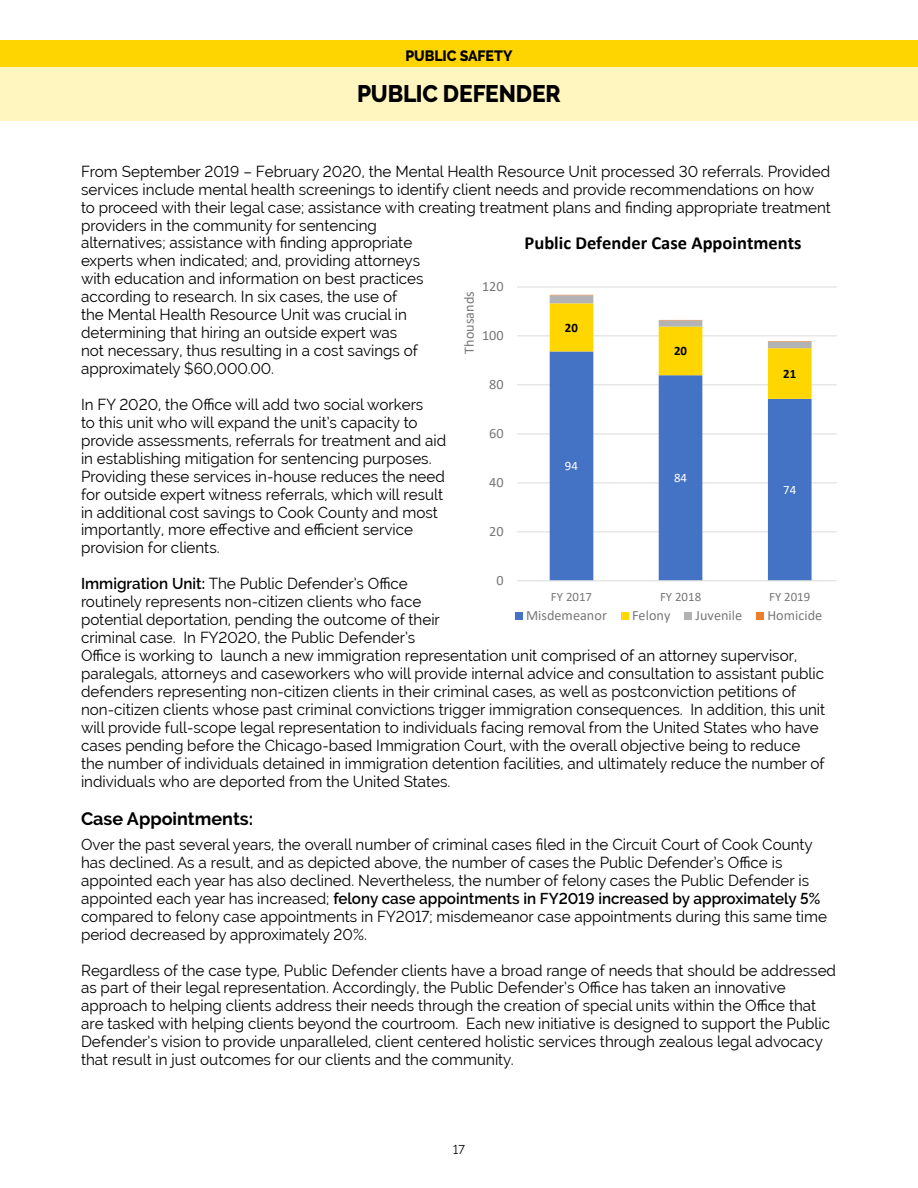
<style>
.page{position:relative;width:918px;height:1188px;background:#fff}
.page>*{position:absolute;margin:0;border:0;box-sizing:border-box;transform-origin:0 0}
.t1{font:800 23.85px "Raleway";letter-spacing:-.005em;color:#000;scale:.95 1}
.t2{font:700 18.45px "Calibri";color:#000}
.t3{font:700 18px "Raleway";color:#000}
.t4{font:15.75px/18px "Raleway";color:#000}
.t5{font:800 15px "Raleway";letter-spacing:-.005em;color:#000;scale:.95 1}
.t6{font:14.25px "Calibri";letter-spacing:.005em;color:#77787b}
.t7{font:12.9px "Calibri";color:#77787b}
.t8{font:12.9px "Calibri";color:#fff}
.t9{font:700 12.9px "Calibri";color:#000}
.t10{font:12.75px "Raleway";color:#000}
.s1{font-weight:600}
</style>
<div class="page">
<div style="left:0;top:40px;width:918px;height:82px;background:#fff5bf"></div>
<svg style="left:515px;top:286px;width:322px;height:334px"></svg>
<div style="left:0;top:40px;width:918px;height:28px;background:#fed500"></div>
<p class="t5" style="left:405px;top:47px;width:114px">PUBLIC SAFETY</p>
<h1 class="t1" style="left:357px;top:80px;width:216px">PUBLIC DEFENDER</h1>
<p class="t4" style="left:81px;top:162px;width:751px">From September 2019 – February 2020, the Mental Health Resource Unit processed 30 referrals. Provided services include mental health screenings to identify client needs and provide recommendations on how to proceed with their legal case; assistance with creating treatment plans and finding appropriate treatment providers in the community for sentencing<br>alternatives; assistance with finding appropriate<br>experts when indicated; and, providing attorneys<br>with education and information on best practices<br>according to research. In six cases, the use of<br>the Mental Health Resource Unit was crucial in<br>determining that hiring an outside expert was<br>not necessary, thus resulting in a cost savings of<br>approximately $60,000.00.</p>
<p class="t4" style="left:81px;top:395px;width:367px">In FY 2020, the Office will add two social workers<br>to this unit who will expand the unit’s capacity to provide assessments, referrals for treatment and aid in establishing mitigation for sentencing purposes.<br>Providing these services in-house reduces the need for outside expert witness referrals, which will result in additional cost savings to Cook County and most importantly, more effective and efficient service provision for clients.</p>
<p class="t4" style="left:81px;top:575px;width:746px"><span class="s1">Immigration Unit:</span> The Public Defender’s Office<br>routinely represents non-citizen clients who face<br>potential deportation, pending the outcome of their<br>criminal case. In FY2020, the Public Defender’s<br>Office is working to launch a new immigration representation unit comprised of an attorney supervisor, paralegals, attorneys and caseworkers who will provide internal advice and consultation to assistant public defenders representing non-citizen clients in their criminal cases, as well as postconviction petitions of non-citizen clients whose past criminal convictions trigger immigration consequences. In addition, this unit will provide full-scope legal representation to individuals facing removal from the United States who have cases pending before the Chicago-based Immigration Court, with the overall objective being to reduce the number of individuals detained in immigration detention facilities, and ultimately reduce the number of individuals who are deported from the United States.</p>
<p class="t3" style="left:81px;top:809px;width:174px">Case Appointments:</p>
<p class="t4" style="left:81px;top:835px;width:748px">Over the past several years, the overall number of criminal cases filed in the Circuit Court of Cook County has declined. As a result, and as depicted above, the number of cases the Public Defender’s Office is appointed each year has also declined. Nevertheless, the number of felony cases the Public Defender is appointed each year has increased; <span class="s1">felony case appointments in FY2019 increased by approximately 5% </span>compared to felony case appointments in FY2017; misdemeanor case appointments during this same time period decreased by approximately 20%.</p>
<p class="t4" style="left:81px;top:961px;width:757px">Regardless of the case type, Public Defender clients have a broad range of needs that should be addressed as part of their legal representation. Accordingly, the Public Defender’s Office has taken an innovative approach to helping clients address their needs through the creation of special units within the Office that are tasked with helping clients beyond the courtroom. Each new initiative is designed to support the Public Defender’s vision to provide unparalleled, client centered holistic services through zealous legal advocacy that result in just outcomes for our clients and the community.</p>
<p class="t2" style="left:525px;top:229px;width:279px">Public Defender Case Appointments</p>
<p class="t6" style="left:482px;top:276px;width:23px">120</p>
<p class="t6" style="left:459px;top:354px;width:64px;rotate:-90deg">Thousands</p>
<p class="t9" style="left:565px;top:318px;width:15px">20</p>
<p class="t6" style="left:482px;top:325px;width:23px">100</p>
<p class="t9" style="left:674px;top:342px;width:15px">20</p>
<p class="t9" style="left:783px;top:364px;width:15px">21</p>
<p class="t6" style="left:489px;top:374px;width:16px">80</p>
<p class="t6" style="left:489px;top:423px;width:16px">60</p>
<p class="t8" style="left:565px;top:457px;width:15px">94</p>
<p class="t8" style="left:674px;top:469px;width:15px">84</p>
<p class="t6" style="left:489px;top:472px;width:16px">40</p>
<p class="t8" style="left:783px;top:481px;width:15px">74</p>
<p class="t6" style="left:489px;top:521px;width:16px">20</p>
<p class="t6" style="left:496px;top:570px;width:9px">0</p>
<p class="t7" style="left:551px;top:588px;width:43px">FY 2017</p>
<p class="t7" style="left:660px;top:588px;width:43px">FY 2018</p>
<p class="t7" style="left:769px;top:588px;width:43px">FY 2019</p>
<p class="t6" style="left:526px;top:605px;width:82px">Misdemeanor</p>
<p class="t6" style="left:632px;top:605px;width:40px">Felony</p>
<p class="t6" style="left:696px;top:605px;width:48px">Juvenile</p>
<p class="t6" style="left:767px;top:605px;width:57px">Homicide</p>
<p class="t10" style="left:453px;top:1142px;width:13px">17</p>
</div>
